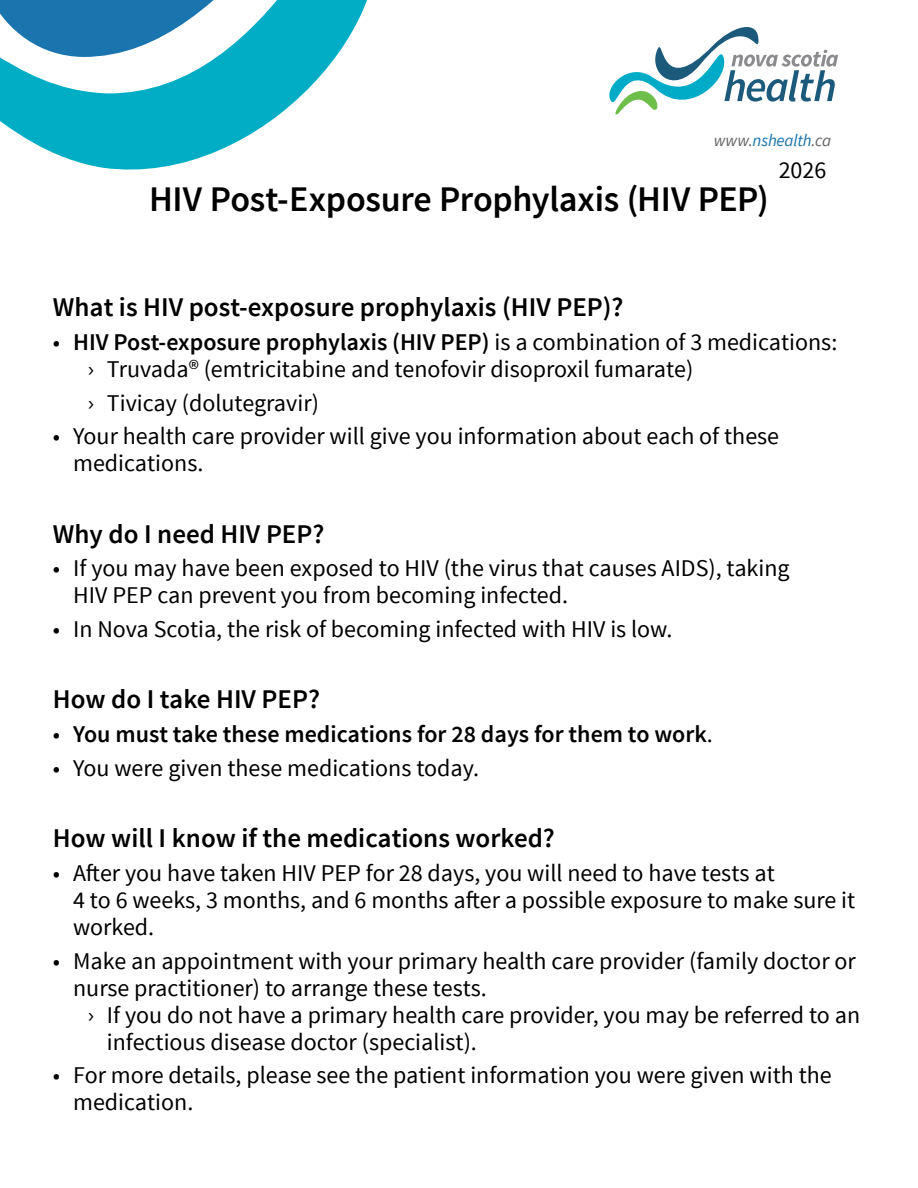
<style>
.page{position:relative;width:918px;height:1188px;background:#fff}
.page>*{position:absolute;margin:0;border:0;box-sizing:border-box;transform-origin:0 0}
.Pamphlet_Title{font:600 36px "Source Sans Pro";letter-spacing:-.01em;color:#000}
.Subheading__large{font:600 27px "Source Sans Pro";color:#000}
.body_text{font:24px/27px "Source Sans Pro";color:#000}
.t1{font:600 24px "Source Sans Pro";color:#000}
.t2{font:italic 16.95px "Source Sans Pro";letter-spacing:-.01em;color:#1a74ad}
.s1{color:#636466}
.s2{font-weight:400}
.s3{font-family:"Trade Gothic LT Std"}
</style>
<div class="page">
<svg style="left:609px;top:27px;width:229px;height:88px"></svg>
<svg style="left:0;top:0;width:367px;height:170px"></svg>
<p class="t2" style="left:714px;top:130px;width:119px"><span class="s1">www.</span>nshealth<span class="s1">.ca</span></p>
<p class="body_text" style="left:779px;top:157px;width:49px">2026</p>
<p class="Pamphlet_Title" style="left:149px;top:176px;width:621px">HIV Post-Exposure Prophylaxis (HIV PEP)</p>
<p class="Subheading__large" style="left:53px;top:290px;width:572px">What is HIV post-exposure prophylaxis (HIV PEP)?</p>
<p class="t1" style="left:53px;top:327px;width:786px"><span class="s2">•</span> HIV Post-exposure prophylaxis (HIV PEP) <span class="s2">is a combination of 3 medications:</span></p>
<p class="body_text" style="left:87px;top:356px;width:608px"><span class="s3">›</span> Truvada® (emtricitabine and tenofovir disoproxil fumarate)</p>
<p class="body_text" style="left:87px;top:390px;width:234px"><span class="s3">›</span> Tivicay (dolutegravir)</p>
<p class="body_text" style="left:73px;top:423px;width:708px;text-indent:-20px">• Your health care provider will give you information about each of these medications.</p>
<p class="Subheading__large" style="left:53px;top:517px;width:273px">Why do I need HIV PEP?</p>
<p class="body_text" style="left:73px;top:555px;width:718px;text-indent:-20px">• If you may have been exposed to HIV (the virus that causes AIDS), taking<br>HIV PEP can prevent you from becoming infected.</p>
<p class="body_text" style="left:53px;top:616px;width:621px">• In Nova Scotia, the risk of becoming infected with HIV is low.</p>
<p class="Subheading__large" style="left:53px;top:682px;width:269px">How do I take HIV PEP?</p>
<p class="t1" style="left:53px;top:719px;width:662px"><span class="s2">•</span> You must take these medications for 28 days for them to work<span class="s2">.</span></p>
<p class="body_text" style="left:53px;top:755px;width:428px">• You were given these medications today.</p>
<p class="Subheading__large" style="left:53px;top:821px;width:504px">How will I know if the medications worked?</p>
<p class="body_text" style="left:73px;top:860px;width:784px;text-indent:-20px">• After you have taken HIV PEP for 28 days, you will need to have tests at<br>4 to 6 weeks, 3 months, and 6 months after a possible exposure to make sure it worked.</p>
<p class="body_text" style="left:73px;top:948px;width:784px;text-indent:-20px">• Make an appointment with your primary health care provider (family doctor or nurse practitioner) to arrange these tests.</p>
<p class="body_text" style="left:107px;top:1002px;width:755px;text-indent:-20px"><span class="s3">›</span> If you do not have a primary health care provider, you may be referred to an infectious disease doctor (specialist).</p>
<p class="body_text" style="left:73px;top:1062px;width:760px;text-indent:-20px">• For more details, please see the patient information you were given with the medication.</p>
</div>
